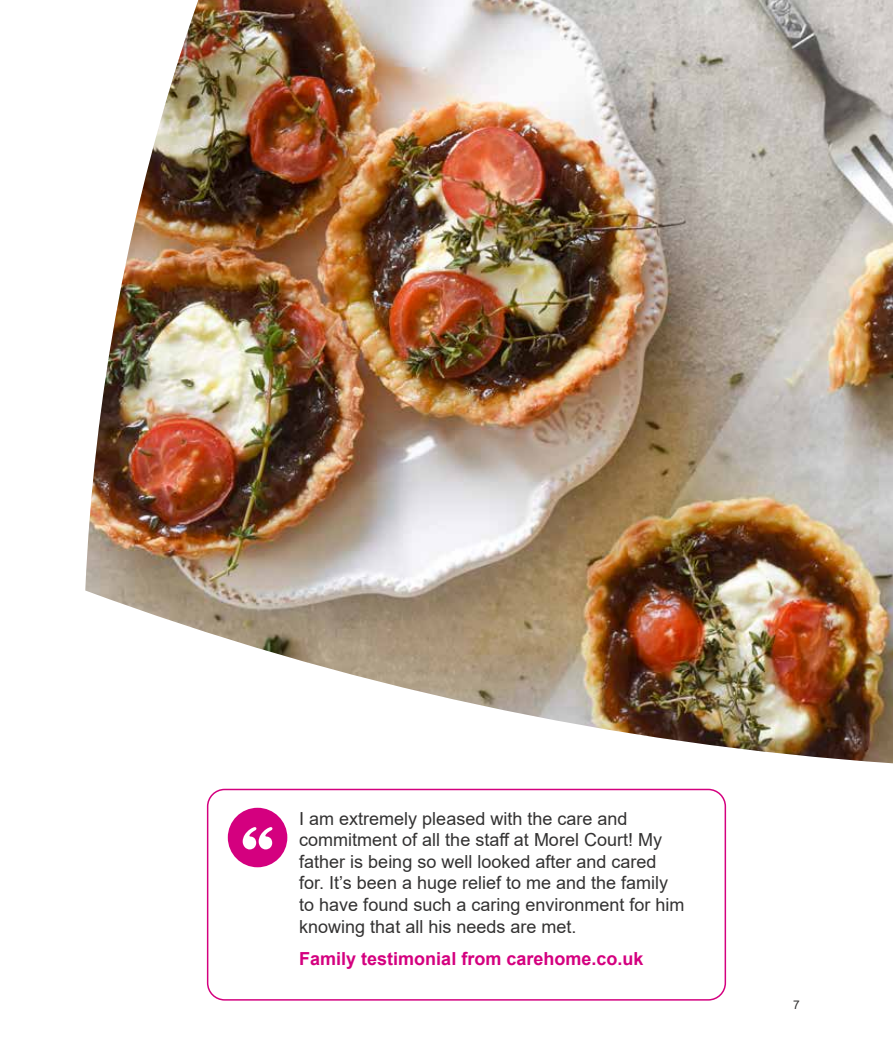
<style>
.page{position:relative;width:893px;height:1063px;background:#fff}
.page>*{position:absolute;margin:0;border:0;box-sizing:border-box;transform-origin:0 0}
.t1{font:18px/21.6px "Arial";color:#333232}
.t2{font:700 18px "Arial";color:#d4007f}
.t3{font:12px "Arial";color:#333232}
</style>
<div class="page">
<img style="left:85px;top:0;width:808px;height:763px">
<svg style="left:228px;top:808px;width:59px;height:59px"></svg>
<div style="left:207px;top:789px;width:519px;height:212px;border:2px solid #d4007f;border-radius:17px"></div>
<p class="t1" style="left:299px;top:807px;width:387px">I am extremely pleased with the care and commitment of all the staff at Morel Court! My father is being so well looked after and cared for. It’s been a huge relief to me and the family to have found such a caring environment for him knowing that all his needs are met.</p>
<p class="t2" style="left:299px;top:946px;width:346px">Family testimonial from carehome.co.uk</p>
<p class="t3" style="left:793px;top:997px;width:8px">7</p>
</div>
